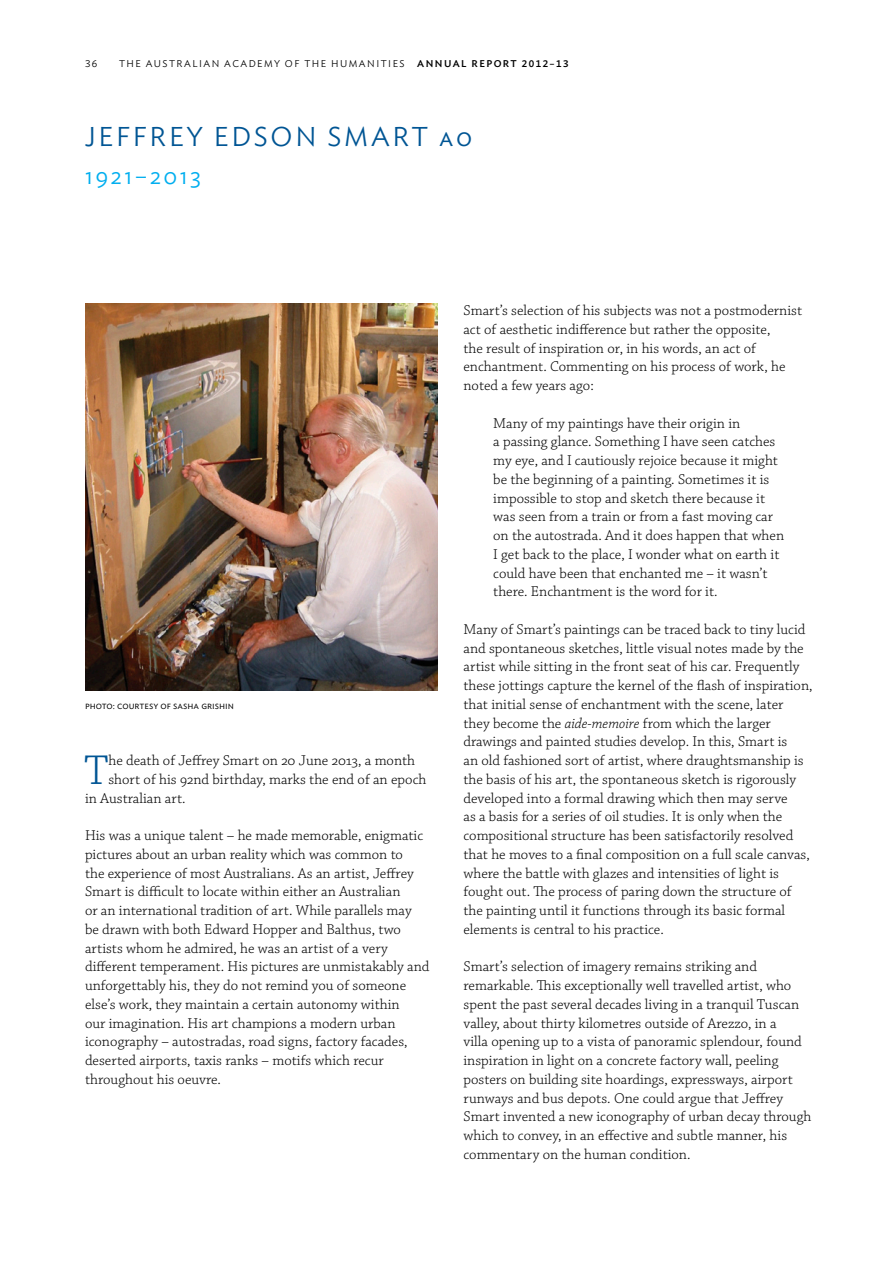
<style>
.page{position:relative;width:893px;height:1263px;background:#fff}
.page>*{position:absolute;margin:0;border:0;box-sizing:border-box;transform-origin:0 0}
.Obit_Body_1st{font:300 43.8px "Chaparral Pro";color:#005594}
.Obit_Header_Name{font:300 27px "Ideal Sans";letter-spacing:.1em;color:#005594}
.Obit_Header_Date{font:300 24px "Ideal Sans";letter-spacing:.1em;color:#00aeef}
.Body_Text{font:300 15px/18.8px "Chaparral Pro";color:#000}
.Obit_Body_1st-2{font:300 15px "Chaparral Pro";color:#000}
.t1{font:300 10.5px "Ideal Sans";color:#000}
.t2{font:300 9.75px "Ideal Sans";letter-spacing:.15em;color:#000}
.t3{font:500 9.75px "Ideal Sans";letter-spacing:.15em;color:#000}
.s1{font-style:italic}
</style>
<div class="page">
<img style="left:85px;top:303px;width:353px;height:387px">
<p class="t2" style="left:85px;top:56px;width:14px">36</p>
<p class="t2" style="left:119px;top:57px;width:287px">THE AUSTRALIAN ACADEMY OF THE HUMANITIES</p>
<p class="t3" style="left:417px;top:57px;width:153px">ANNUAL REPORT 2012–13</p>
<p class="Obit_Header_Name" style="left:85px;top:116px;width:389px">JEFFREY EDSON SMART ao</p>
<p class="Obit_Header_Date" style="left:85px;top:157px;width:118px">1921–2013</p>
<p class="t1" style="left:85px;top:697px;width:150px">photo: courtesy of sasha grishin</p>
<p class="Obit_Body_1st" style="left:84px;top:746px;width:26px">T</p>
<p class="Obit_Body_1st-2" style="left:108px;top:752px;width:308px">he death of Jeffrey Smart on 20 June 2013, a month</p>
<p class="Obit_Body_1st-2" style="left:108px;top:771px;width:319px">short of his 92nd birthday, marks the end of an epoch</p>
<p class="Obit_Body_1st-2" style="left:85px;top:790px;width:102px">in Australian art.</p>
<p class="Body_Text" style="left:85px;top:827px;width:346px">His was a unique talent – he made memorable, enigmatic pictures about an urban reality which was common to<br>the experience of most Australians. As an artist, Jeffrey Smart is difficult to locate within either an Australian<br>or an international tradition of art. While parallels may<br>be drawn with both Edward Hopper and Balthus, two artists whom he admired, he was an artist of a very different temperament. His pictures are unmistakably and unforgettably his, they do not remind you of someone else’s work, they maintain a certain autonomy within<br>our imagination. His art champions a modern urban iconography – autostradas, road signs, factory facades, deserted airports, taxis ranks – motifs which recur throughout his oeuvre.</p>
<p class="Body_Text" style="left:463px;top:302px;width:340px">Smart’s selection of his subjects was not a postmodernist act of aesthetic indifference but rather the opposite,<br>the result of inspiration or, in his words, an act of enchantment. Commenting on his process of work, he noted a few years ago:</p>
<p class="Body_Text" style="left:493px;top:414px;width:292px">Many of my paintings have their origin in<br>a passing glance. Something I have seen catches my eye, and I cautiously rejoice because it might be the beginning of a painting. Sometimes it is impossible to stop and sketch there because it was seen from a train or from a fast moving car on the autostrada. And it does happen that when I get back to the place, I wonder what on earth it could have been that enchanted me – it wasn’t there. Enchantment is the word for it.</p>
<p class="Body_Text" style="left:463px;top:620px;width:351px">Many of Smart’s paintings can be traced back to tiny lucid and spontaneous sketches, little visual notes made by the artist while sitting in the front seat of his car. Frequently these jottings capture the kernel of the flash of inspiration, that initial sense of enchantment with the scene, later they become the <span class="s1">aide-memoire</span> from which the larger drawings and painted studies develop. In this, Smart is<br>an old fashioned sort of artist, where draughtsmanship is the basis of his art, the spontaneous sketch is rigorously developed into a formal drawing which then may serve<br>as a basis for a series of oil studies. It is only when the compositional structure has been satisfactorily resolved that he moves to a final composition on a full scale canvas, where the battle with glazes and intensities of light is fought out. The process of paring down the structure of the painting until it functions through its basic formal elements is central to his practice.</p>
<p class="Body_Text" style="left:463px;top:958px;width:349px">Smart’s selection of imagery remains striking and remarkable. This exceptionally well travelled artist, who spent the past several decades living in a tranquil Tuscan valley, about thirty kilometres outside of Arezzo, in a<br>villa opening up to a vista of panoramic splendour, found inspiration in light on a concrete factory wall, peeling posters on building site hoardings, expressways, airport runways and bus depots. One could argue that Jeffrey Smart invented a new iconography of urban decay through which to convey, in an effective and subtle manner, his commentary on the human condition.</p>
</div>
